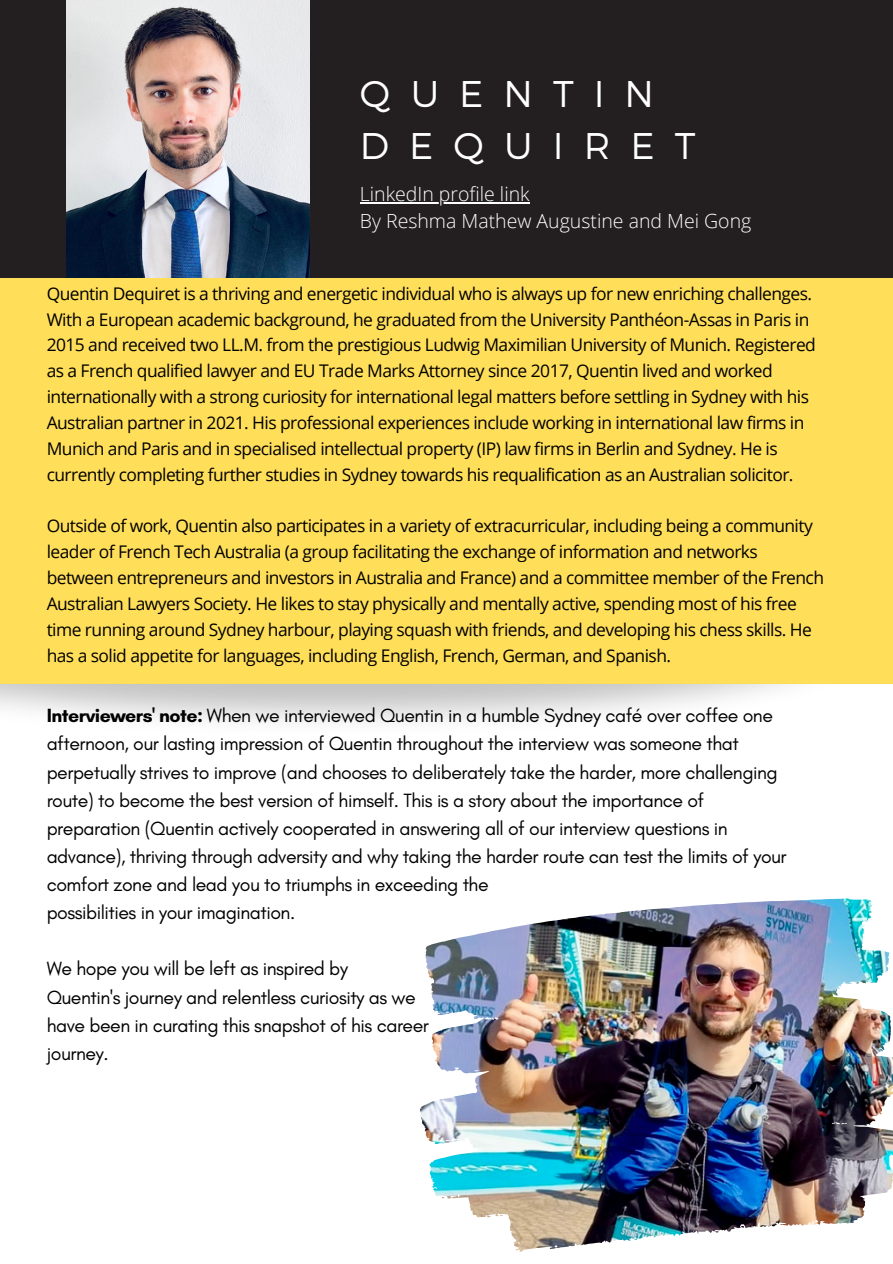
<style>
.page{position:relative;width:893px;height:1264px;background:#fff}
.page>*{position:absolute;margin:0;border:0;box-sizing:border-box;transform-origin:0 0}
.t1{font:300 37.05px/51.8px "Montserrat";letter-spacing:.54em;color:#fff}
.t2{font:19.5px/28px "Glacial Indifference";letter-spacing:-.025em;color:#000}
.t3{font:300 19.5px/27px "Open Sans";color:#fff}
.t4{font:17.4px/25.8px "Open Sans";letter-spacing:-.03em;color:#000}
.s1{font-weight:700}
</style>
<div class="page">
<img style="left:420px;top:898px;width:472px;height:354px">
<img style="left:0;top:683px;width:892px;height:39px">
<div style="left:0;top:274px;width:892px;height:409px;background:#ffde59"></div>
<div style="left:0;top:0;width:892px;height:277px;background:#231f20"></div>
<img style="left:832px;top:917px;width:60px;height:154px">
<img style="left:66px;top:0;width:243px;height:278px">
<hr style="left:360px;top:202px;width:169px;height:1px;background:#fff">
<h1 class="t1" style="left:360px;top:66px;width:337px">QUENTIN<br>DEQUIRET</h1>
<p class="t3" style="left:360px;top:180px;width:393px">LinkedIn profile link<br>By Reshma Mathew Augustine and Mei Gong</p>
<p class="t4" style="left:47px;top:280px;width:770px">Quentin Dequiret is a thriving and energetic individual who is always up for new enriching challenges.<br>With a European academic background, he graduated from the University Panthéon-Assas in Paris in 2015 and received two LL.M. from the prestigious Ludwig Maximilian University of Munich. Registered as a French qualified lawyer and EU Trade Marks Attorney since 2017, Quentin lived and worked internationally with a strong curiosity for international legal matters before settling in Sydney with his Australian partner in 2021. His professional experiences include working in international law firms in Munich and Paris and in specialised intellectual property (IP) law firms in Berlin and Sydney. He is currently completing further studies in Sydney towards his requalification as an Australian solicitor.</p>
<p class="t4" style="left:47px;top:513px;width:778px">Outside of work, Quentin also participates in a variety of extracurricular, including being a community leader of French Tech Australia (a group facilitating the exchange of information and networks between entrepreneurs and investors in Australia and France) and a committee member of the French Australian Lawyers Society. He likes to stay physically and mentally active, spending most of his free time running around Sydney harbour, playing squash with friends, and developing his chess skills. He has a solid appetite for languages, including English, French, German, and Spanish.</p>
<p class="t2" style="left:47px;top:701px;width:741px"><span class="s1">Interviewers' note:</span> When we interviewed Quentin in a humble Sydney café over coffee one afternoon, our lasting impression of Quentin throughout the interview was someone that perpetually strives to improve (and chooses to deliberately take the harder, more challenging route) to become the best version of himself. This is a story about the importance of preparation (Quentin actively cooperated in answering all of our interview questions in advance), thriving through adversity and why taking the harder route can test the limits of your comfort zone and lead you to triumphs in exceeding the<br>possibilities in your imagination.</p>
<p class="t2" style="left:47px;top:954px;width:384px">We hope you will be left as inspired by<br>Quentin's journey and relentless curiosity as we have been in curating this snapshot of his career journey.</p>
</div>
